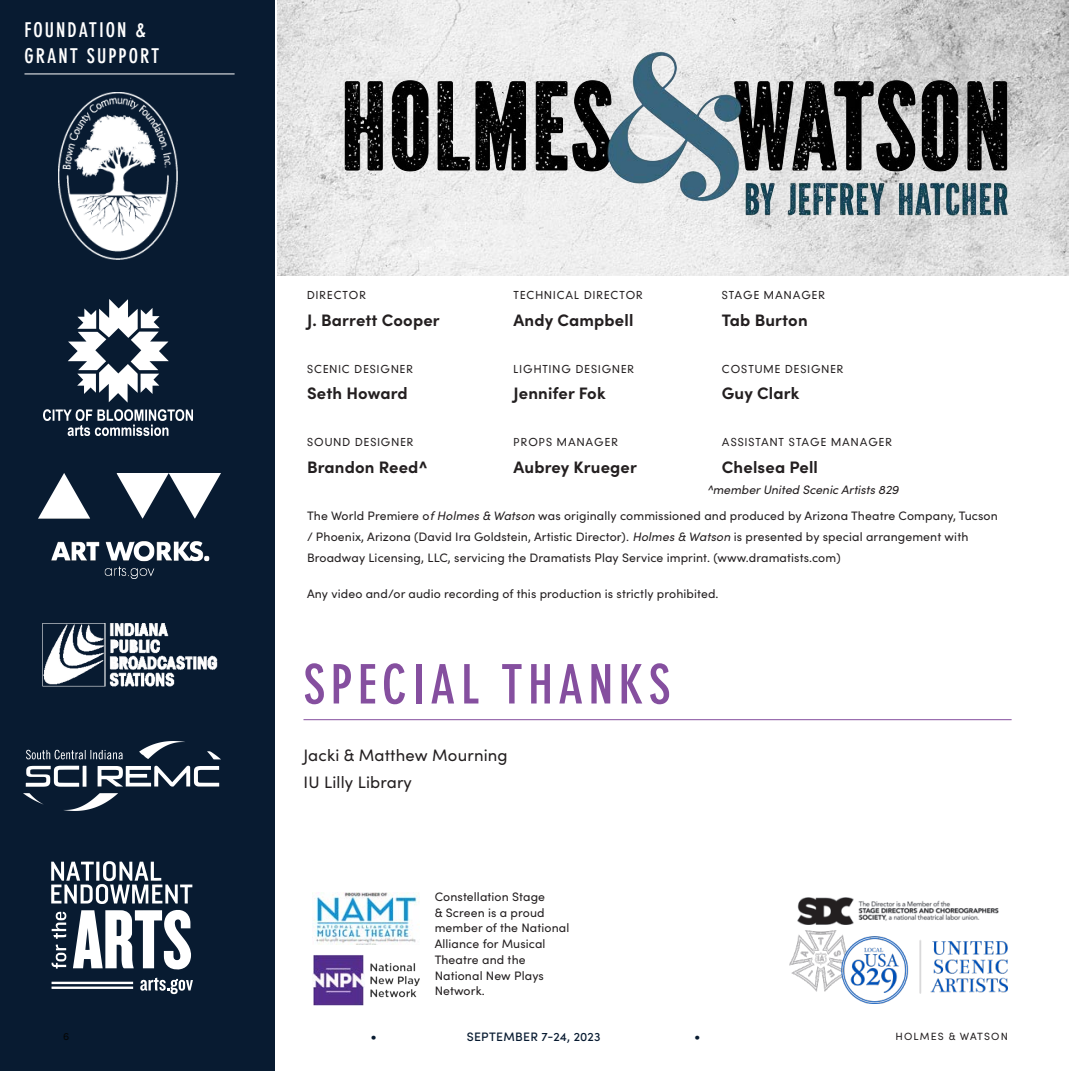
<style>
.page{position:relative;width:1071px;height:1071px;background:#fff}
.page>*{position:absolute;margin:0;border:0;box-sizing:border-box;transform-origin:0 0}
.MAIN_TITLE{font:700 condensed 53.55px "DIN Neuzeit Grotesk Pro";letter-spacing:.1em;color:#854f9f}
.SIDEBAR_TITLE{font:700 condensed 20.12px/26.2px "DIN Neuzeit Grotesk Pro";letter-spacing:.1em;color:#fff}
.Show_Credits_-_Span_Columns{font:700 16.62px "Sofia Pro";letter-spacing:.01em;color:#231f20}
.BODY{font:16.62px/26.2px "Sofia Pro";letter-spacing:.01em;color:#231f20}
.t1{font:14px "Sofia Pro";color:#081b31}
.Show_Credit_Page_-_Body{font:12.25px/15.8px "Sofia Pro";letter-spacing:.01em;color:#231f20}
.Union_Note{font:italic 12.25px "Sofia Pro";color:#231f20}
.t2{font:500 12.25px "Sofia Pro";letter-spacing:.025em;color:#081b31}
.Show_Credits_-_Span_Columns-2{font:300 10.5px "DIN Neuzeit Grotesk Pro";letter-spacing:.1em;color:#231f20}
.t3{font:10.5px "Sofia Pro";letter-spacing:.11em;color:#231f20}
.t4{font:10.5px "Sofia Pro";color:#050606}
.s1{font-style:italic}
</style>
<div class="page">
<img style="left:278px;top:0;width:790px;height:275px">
<div style="left:0;top:0;width:275px;height:1071px;background:#081b31"></div>
<hr style="left:24px;top:74px;width:211px;height:1px;background:#fff">
<img style="left:58px;top:92px;width:119px;height:167px">
<img style="left:43px;top:299px;width:149px;height:136px">
<img style="left:38px;top:474px;width:183px;height:105px">
<img style="left:23px;top:742px;width:198px;height:69px">
<svg style="left:73px;top:910px;width:118px;height:60px"></svg>
<svg style="left:51px;top:982px;width:82px;height:7px"></svg>
<svg style="left:51px;top:861px;width:141px;height:43px"></svg>
<svg style="left:52px;top:912px;width:15px;height:27px"></svg>
<svg style="left:52px;top:945px;width:14px;height:24px"></svg>
<svg style="left:140px;top:978px;width:53px;height:16px"></svg>
<img style="left:42px;top:623px;width:176px;height:64px">
<img style="left:789px;top:930px;width:219px;height:73px">
<img style="left:797px;top:897px;width:202px;height:28px">
<img style="left:312px;top:892px;width:108px;height:52px">
<img style="left:313px;top:955px;width:107px;height:51px">
<hr style="left:304px;top:719px;width:708px;height:1px;background:#854f9f">
<img style="left:311px;top:40px;width:729px;height:203px">
<p class="SIDEBAR_TITLE" style="left:24px;top:17px;width:136px">FOUNDATION &amp;<br>GRANT SUPPORT</p>
<p class="Show_Credits_-_Span_Columns-2" style="left:307px;top:289px;width:60px">DIRECTOR</p>
<p class="Show_Credits_-_Span_Columns-2" style="left:514px;top:289px;width:131px">TECHNICAL DIRECTOR</p>
<p class="Show_Credits_-_Span_Columns-2" style="left:722px;top:289px;width:105px">STAGE MANAGER</p>
<p class="Show_Credits_-_Span_Columns" style="left:307px;top:307px;width:134px">J. Barrett Cooper</p>
<p class="Show_Credits_-_Span_Columns" style="left:514px;top:307px;width:121px">Andy Campbell</p>
<p class="Show_Credits_-_Span_Columns" style="left:722px;top:307px;width:87px">Tab Burton</p>
<p class="Show_Credits_-_Span_Columns-2" style="left:307px;top:363px;width:107px">SCENIC DESIGNER</p>
<p class="Show_Credits_-_Span_Columns-2" style="left:514px;top:363px;width:122px">LIGHTING DESIGNER</p>
<p class="Show_Credits_-_Span_Columns-2" style="left:722px;top:363px;width:123px">COSTUME DESIGNER</p>
<p class="Show_Credits_-_Span_Columns" style="left:307px;top:380px;width:102px">Seth Howard</p>
<p class="Show_Credits_-_Span_Columns" style="left:514px;top:380px;width:93px">Jennifer Fok</p>
<p class="Show_Credits_-_Span_Columns" style="left:722px;top:380px;width:79px">Guy Clark</p>
<p class="Show_Credits_-_Span_Columns-2" style="left:307px;top:436px;width:108px">SOUND DESIGNER</p>
<p class="Show_Credits_-_Span_Columns-2" style="left:514px;top:436px;width:106px">PROPS MANAGER</p>
<p class="Show_Credits_-_Span_Columns-2" style="left:722px;top:436px;width:172px">ASSISTANT STAGE MANAGER</p>
<p class="Show_Credits_-_Span_Columns" style="left:307px;top:454px;width:122px">Brandon Reed^</p>
<p class="Show_Credits_-_Span_Columns" style="left:514px;top:454px;width:125px">Aubrey Krueger</p>
<p class="Show_Credits_-_Span_Columns" style="left:722px;top:454px;width:98px">Chelsea Pell</p>
<p class="Show_Credit_Page_-_Body" style="left:307px;top:504px;width:692px;line-height:21px">The World Premiere o<span class="s1">f Holmes &amp; Watson</span> was originally commissioned and produced by Arizona Theatre Company, Tucson / Phoenix, Arizona (David Ira Goldstein, Artistic Director). <span class="s1">Holmes &amp; Watson</span> is presented by special arrangement with<br>Broadway Licensing, LLC, servicing the Dramatists Play Service imprint. (www.dramatists.com)</p>
<p class="Show_Credit_Page_-_Body" style="left:307px;top:586px;width:413px">Any video and/or audio recording of this production is strictly prohibited.</p>
<p class="Union_Note" style="left:707px;top:480px;width:193px">^member United Scenic Artists 829</p>
<p class="MAIN_TITLE" style="left:304px;top:653px;width:369px">SPECIAL THANKS</p>
<p class="BODY" style="left:304px;top:741px;width:206px">Jacki &amp; Matthew Mourning<br>IU Lilly Library</p>
<p class="Show_Credit_Page_-_Body" style="left:435px;top:888px;width:136px">Constellation Stage<br>&amp; Screen is a proud member of the National<br>Alliance for Musical<br>Theatre and the<br>National New Plays<br>Network.</p>
<p class="t4" style="left:63px;top:1028px;width:8px">6</p>
<p class="t1" style="left:371px;top:1026px;width:8px">•</p>
<p class="t2" style="left:467px;top:1028px;width:135px">SEPTEMBER 7-24, 2023</p>
<p class="t1" style="left:694px;top:1026px;width:8px">•</p>
<p class="t3" style="left:895px;top:1028px;width:114px">HOLMES &amp; WATSON</p>
</div>
